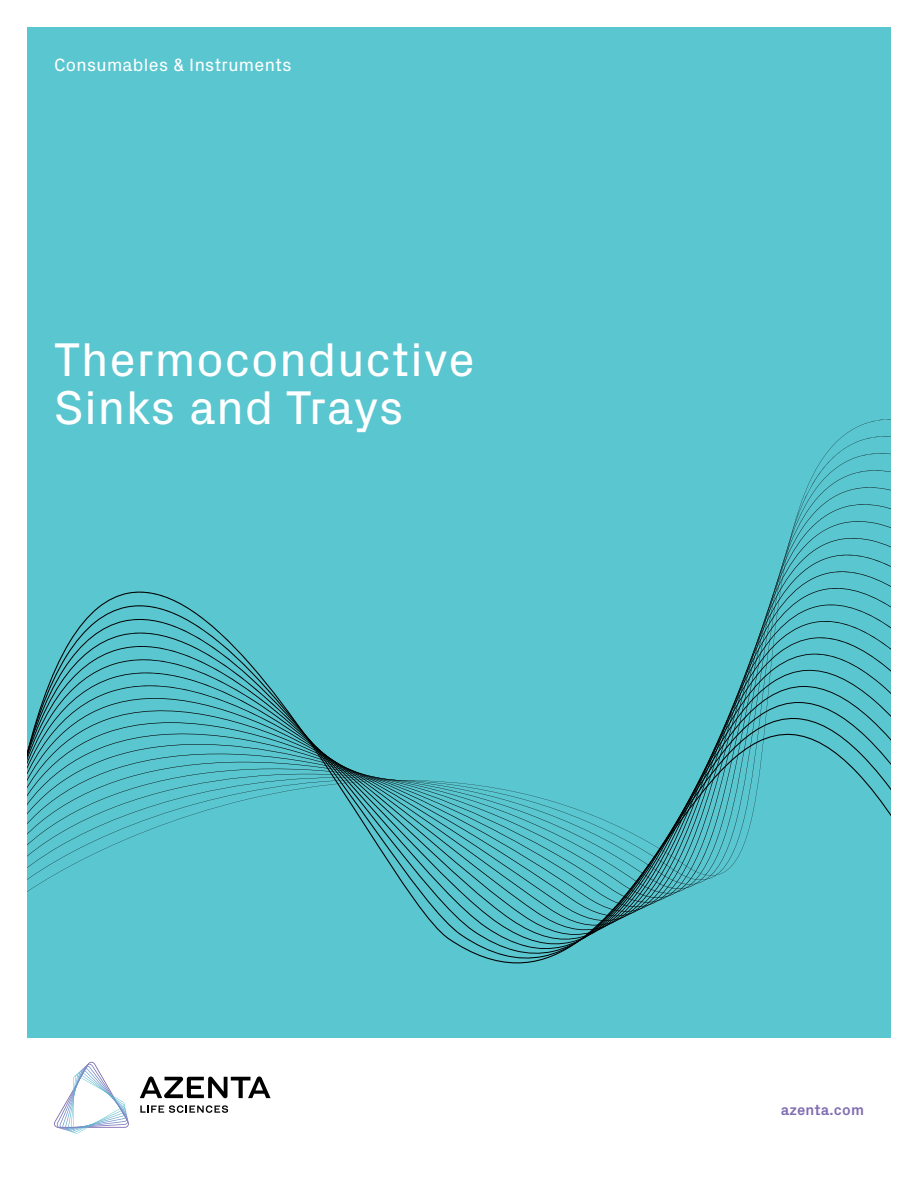
<style>
.page{position:relative;width:918px;height:1188px;background:#fff}
.page>*{position:absolute;margin:0;border:0;box-sizing:border-box;transform-origin:0 0}
.t1{font:48px/48px "Px Grotesk";letter-spacing:.02em;color:#fff}
.t2{font:18px "Px Grotesk";letter-spacing:.02em;color:#fff}
.t3{font:700 15px "Px Grotesk";letter-spacing:.01em;color:#816eb2}
</style>
<div class="page">
<svg style="left:140px;top:1076px;width:131px;height:22px"></svg>
<svg style="left:140px;top:1105px;width:88px;height:8px"></svg>
<svg style="left:54px;top:1062px;width:75px;height:72px"></svg>
<div style="left:0;top:0;width:918px;height:1038px;background:#5ac6d0"></div>
<svg style="left:28px;top:419px;width:862px;height:518px"></svg>
<div style="left:0;top:0;width:918px;height:1188px;border:27px solid #fff"></div>
<p class="t2" style="left:54px;top:52px;width:239px">Consumables &amp; Instruments</p>
<p class="t1" style="left:54px;top:333px;width:423px">Thermoconductive<br>Sinks and Trays</p>
<p class="t3" style="left:781px;top:1099px;width:85px">azenta.com</p>
</div>
